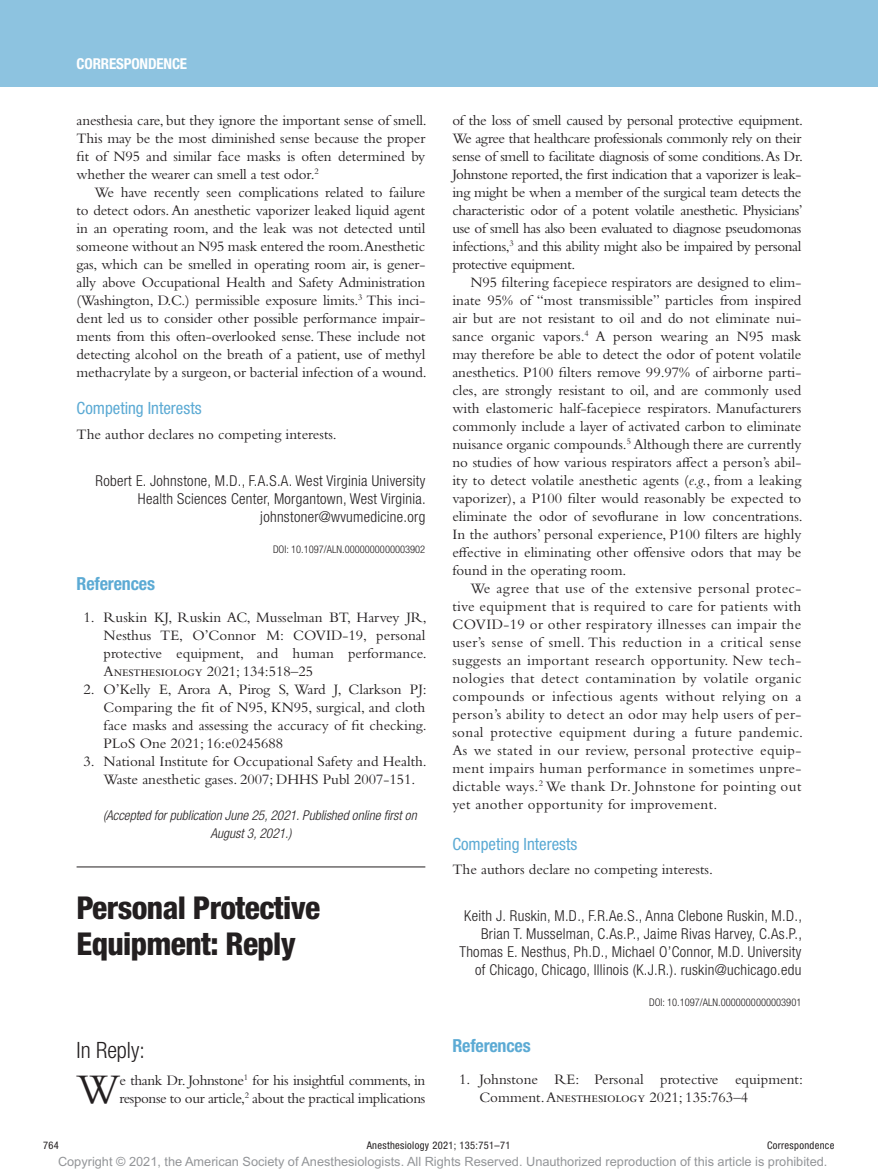
<style>
.page{position:relative;width:878px;height:1175px;background:#fff}
.page>*{position:absolute;margin:0;border:0;box-sizing:border-box;transform-origin:0 0}
.t1{font:43.95px "Bembo Std";color:#231f20}
.t2{font:800 condensed 31.5px/36px "Helvetica Neue LT Std";letter-spacing:-.02em;color:#231f20}
.t3{font:300 condensed 22.5px "Helvetica Neue LT Std";color:#231f20}
.t4{font:700 condensed 18px "Helvetica Neue LT Std";letter-spacing:-.01em;color:#5caad4}
.t5{font:condensed 16.8px "Helvetica Neue LT Std";color:#5caad4}
.t6{font:15px/18px "Bembo Std";color:#231f20;text-align:justify}
.t7{font:300 condensed 15px/18px "Helvetica Neue LT Std";letter-spacing:.02em;color:#231f20;text-align:right}
.t8{font:15px/18px "Bembo Std";letter-spacing:-.025em;color:#231f20}
.t9{font:700 condensed 15px "Helvetica Neue LT Std";letter-spacing:-.01em;color:#fff}
.t10{font:italic 300 condensed 13.5px/18px "Helvetica Neue LT Std";color:#231f20}
.t11{font:12.75px "Arial MT Std";color:#939598}
.t12{font:300 condensed 10.5px "Helvetica Neue LT Std";color:#231f20}
.t13{font:condensed 10.5px "Helvetica Neue LT Std";letter-spacing:.03em;color:#231f20}
.s1{font-style:italic}
</style>
<div class="page">
<div style="left:0;top:0;width:878px;height:86px;background:#8dc3e0"></div>
<hr style="left:77px;top:866px;width:348px;height:1px;background:#231f20">
<p class="t9" style="left:77px;top:54px;width:112px">CORRESPONDENCE</p>
<p class="t6" style="left:77px;top:111px;width:352px">anesthesia care, but they ignore the important sense of smell.<br>This may be the most diminished sense because the proper fit of N95 and similar face masks is often determined by whether the wearer can smell a test odor.<sup>2</sup></p>
<p class="t6" style="left:77px;top:183px;width:352px;text-indent:18px">We have recently seen complications related to failure to detect odors. An anesthetic vaporizer leaked liquid agent in an operating room, and the leak was not detected until someone without an N95 mask entered the room.Anesthetic gas, which can be smelled in operating room air, is gener&shy;ally above Occupational Health and Safety Administration (Washington, D.C.) permissible exposure limits.<sup>3</sup> This inci&shy;dent led us to consider other possible performance impair&shy;ments from this often-overlooked sense. These include not detecting alcohol on the breath of a patient, use of methyl methacrylate by a surgeon, or bacterial infection of a wound.</p>
<p class="t5" style="left:77px;top:399px;width:126px">Competing Interests</p>
<p class="t6" style="left:77px;top:425px;width:262px">The author declares no competing interests.</p>
<p class="t7" style="left:96px;top:471px;width:332px">Robert E. Johnstone, M.D., F.A.S.A. West Virginia University<br>Health Sciences Center, Morgantown, West Virginia. johnstoner@wvumedicine.org</p>
<p class="t12" style="left:273px;top:543px;width:154px">DOI: 10.1097/ALN.0000000000003902</p>
<p class="t4" style="left:77px;top:572px;width:80px">References</p>
<p class="t6" style="left:104px;top:608px;width:325px;text-indent:-20px">1. Ruskin KJ, Ruskin AC, Musselman BT, Harvey JR, Nesthus TE, O’Connor M: COVID-19, personal protective equipment, and human performance.<br>Anesthesiology 2021; 134:518–25</p>
<p class="t6" style="left:104px;top:680px;width:325px;text-indent:-20px">2. O’Kelly E, Arora A, Pirog S, Ward J, Clarkson PJ:<br>Comparing the fit of N95, KN95, surgical, and cloth face masks and assessing the accuracy of fit checking.<br>PLoS One 2021; 16:e0245688</p>
<p class="t6" style="left:83px;top:752px;width:345px;text-align:center">3. National Institute for Occupational Safety and Health.<br>Waste anesthetic gases. 2007; DHHS Publ 2007-151.</p>
<p class="t10" style="left:210px;top:806px;width:208px;text-indent:-107px">(Accepted for publication June 25, 2021. Published online first on<br>August 3, 2021.)</p>
<h2 class="t2" style="left:77px;top:889px;width:245px">Personal Protective<br>Equipment: Reply</h2>
<h3 class="t3" style="left:77px;top:1037px;width:70px">In Reply:</h3>
<h1 class="t1" style="left:76px;top:1063px;width:45px">W</h1>
<p class="t8" style="left:119px;top:1071px;width:307px">e thank Dr. Johnstone<sup>1</sup> for his insightful comments, in response to our article,<sup>2</sup> about the practical implications</p>
<p class="t6" style="left:452px;top:111px;width:352px">of the loss of smell caused by personal protective equipment.<br>We agree that healthcare professionals commonly rely on their sense of smell to facilitate diagnosis of some conditions. As Dr.<br>Johnstone reported, the first indication that a vaporizer is leak&shy;ing might be when a member of the surgical team detects the characteristic odor of a potent volatile anesthetic. Physicians’ use of smell has also been evaluated to diagnose pseudomonas infections,<sup>3</sup> and this ability might also be impaired by personal protective equipment.</p>
<p class="t6" style="left:452px;top:273px;width:352px;text-indent:18px">N95 filtering facepiece respirators are designed to elim&shy;inate 95% of “most transmissible” particles from inspired air but are not resistant to oil and do not eliminate nui&shy;sance organic vapors.<sup>4</sup> A person wearing an N95 mask may therefore be able to detect the odor of potent volatile anesthetics. P100 filters remove 99.97% of airborne parti&shy;cles, are strongly resistant to oil, and are commonly used with elastomeric half-facepiece respirators. Manufacturers commonly include a layer of activated carbon to eliminate nuisance organic compounds.<sup>5</sup> Although there are currently no studies of how various respirators affect a person’s abil&shy;ity to detect volatile anesthetic agents (<span class="s1">e.g.</span>, from a leaking vaporizer), a P100 filter would reasonably be expected to eliminate the odor of sevoflurane in low concentrations.<br>In the authors’ personal experience, P100 filters are highly effective in eliminating other offensive odors that may be found in the operating room.</p>
<p class="t6" style="left:452px;top:579px;width:352px;text-indent:18px">We agree that use of the extensive personal protec&shy;tive equipment that is required to care for patients with COVID-19 or other respiratory illnesses can impair the user’s sense of smell. This reduction in a critical sense suggests an important research opportunity. New tech&shy;nologies that detect contamination by volatile organic compounds or infectious agents without relying on a person’s ability to detect an odor may help users of per&shy;sonal protective equipment during a future pandemic.<br>As we stated in our review, personal protective equip&shy;ment impairs human performance in sometimes unpre&shy;dictable ways.<sup>2</sup> We thank Dr. Johnstone for pointing out yet another opportunity for improvement.</p>
<p class="t5" style="left:452px;top:834px;width:126px">Competing Interests</p>
<p class="t6" style="left:452px;top:860px;width:262px">The authors declare no competing interests.</p>
<p class="t7" style="left:459px;top:906px;width:344px">Keith J. Ruskin, M.D., F.R.Ae.S., Anna Clebone Ruskin, M.D., Brian T. Musselman, C.As.P., Jaime Rivas Harvey, C.As.P., Thomas E. Nesthus, Ph.D., Michael O’Connor, M.D. University of Chicago, Chicago, Illinois (K.J.R.). ruskin@uchicago.edu</p>
<p class="t12" style="left:649px;top:996px;width:154px">DOI: 10.1097/ALN.0000000000003901</p>
<p class="t4" style="left:452px;top:1034px;width:80px">References</p>
<p class="t6" style="left:479px;top:1069px;width:325px;text-indent:-20px">1. Johnstone RE: Personal protective equipment:<br>Comment. Anesthesiology 2021; 135:763–4</p>
<p class="t13" style="left:43px;top:1139px;width:17px">764</p>
<p class="t13" style="left:367px;top:1139px;width:145px">Anesthesiology 2021; 135:751–71</p>
<p class="t13" style="left:767px;top:1139px;width:69px">Correspondence</p>
<p class="t11" style="left:58px;top:1154px;width:771px">Copyright © 2021, the American Society of Anesthesiologists. All Rights Reserved. Unauthorized reproduction of this article is prohibited.</p>
</div>
